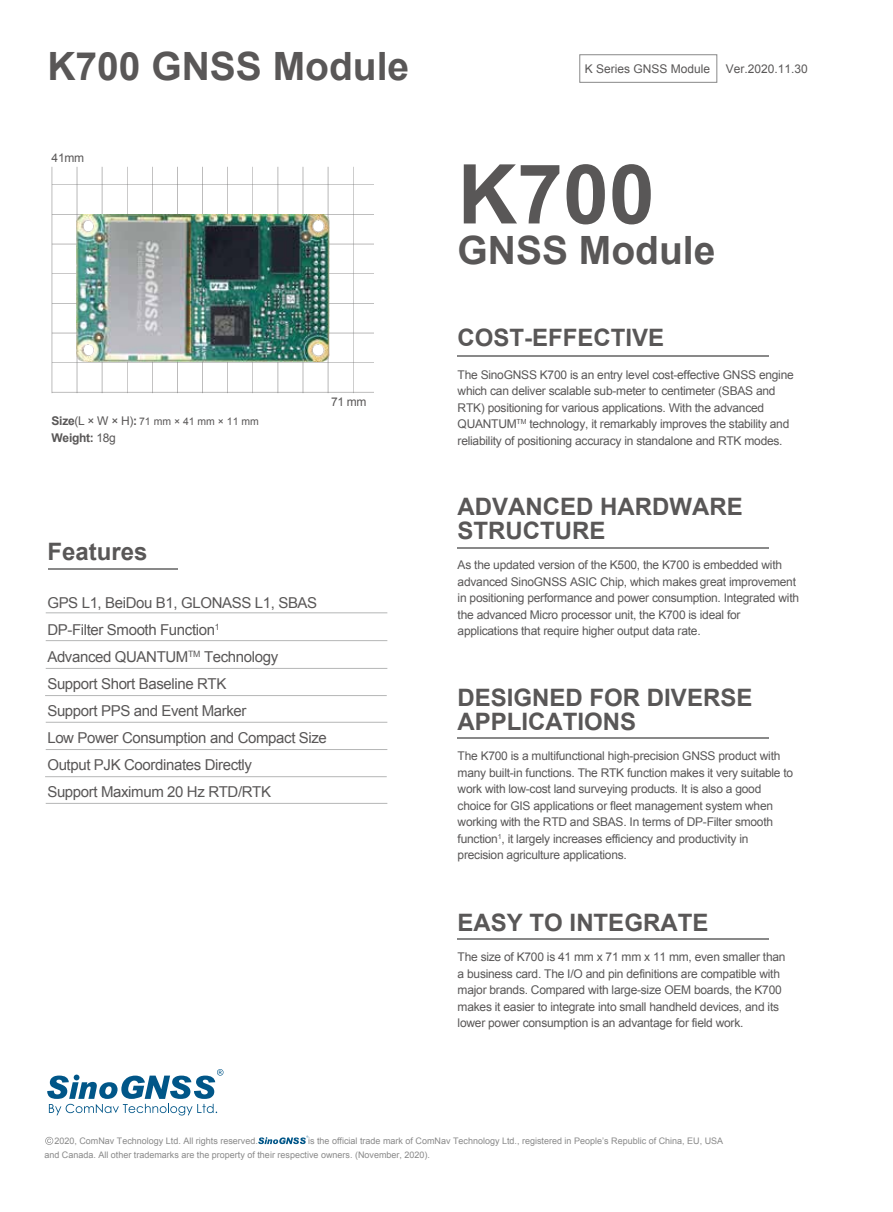
<style>
.page{position:relative;width:893px;height:1212px;background:#fff}
.page>*{position:absolute;margin:0;border:0;box-sizing:border-box;transform-origin:0 0}
.t1{font:700 82.5px "Arial";color:#595757}
.t2{font:700 39px "Arial";color:#595757}
.t3{font:700 24px/24px "Arial";color:#595757}
.t4{font:15px/27px "Arial";letter-spacing:-.025em;color:#595757}
.t5{font:12px/16.5px "Arial";letter-spacing:-.02em;color:#595757}
.t6{font:12px "Arial";color:#595757}
.t7{font:700 12px "Arial";letter-spacing:-.025em;color:#595757}
.t8{font:10.5px "Arial";color:#595757}
.t9{font:9px/13.5px "Arial";color:#898989}
.s1{font-weight:700;font-size:12px}
.s2{font-size:12px}
.s3{font-weight:400}
</style>
<div class="page">
<svg style="left:47px;top:1069px;width:176px;height:46px"></svg>
<svg style="left:258px;top:1135px;width:50px;height:9px"></svg>
<svg style="left:45px;top:1137px;width:8px;height:8px"></svg>
<hr style="left:458px;top:356px;width:311px;height:1px;background:#898989">
<hr style="left:46px;top:612px;width:341px;height:1px;background:#b5b6b6">
<hr style="left:46px;top:640px;width:341px;height:1px;background:#b5b6b6">
<hr style="left:46px;top:668px;width:341px;height:1px;background:#b5b6b6">
<hr style="left:45px;top:695px;width:342px;height:1px;background:#b5b6b6">
<hr style="left:46px;top:722px;width:341px;height:1px;background:#b5b6b6">
<hr style="left:46px;top:749px;width:341px;height:1px;background:#b5b6b6">
<hr style="left:45px;top:776px;width:342px;height:1px;background:#b5b6b6">
<hr style="left:46px;top:803px;width:341px;height:1px;background:#b5b6b6">
<hr style="left:49px;top:568px;width:129px;height:2px;background:#898989">
<hr style="left:458px;top:547px;width:311px;height:2px;background:#898989">
<hr style="left:458px;top:737px;width:311px;height:2px;background:#898989">
<hr style="left:458px;top:938px;width:311px;height:1px;background:#898989">
<div style="left:579px;top:54px;width:138px;height:29px;border:1px solid #898989"></div>
<hr style="left:52px;top:392px;width:322px;height:1px;background:#727171">
<hr style="left:51px;top:167px;width:1px;height:226px;background:#727171">
<hr style="left:77px;top:167px;width:1px;height:226px;background:#727171">
<hr style="left:102px;top:167px;width:1px;height:226px;background:#727171">
<hr style="left:127px;top:167px;width:1px;height:226px;background:#727171">
<hr style="left:152px;top:167px;width:1px;height:226px;background:#727171">
<hr style="left:177px;top:167px;width:1px;height:226px;background:#727171">
<hr style="left:202px;top:167px;width:1px;height:226px;background:#727171">
<hr style="left:227px;top:167px;width:1px;height:226px;background:#727171">
<hr style="left:253px;top:167px;width:1px;height:226px;background:#727171">
<hr style="left:278px;top:167px;width:1px;height:226px;background:#727171">
<hr style="left:303px;top:167px;width:1px;height:226px;background:#727171">
<hr style="left:328px;top:167px;width:1px;height:226px;background:#727171">
<hr style="left:353px;top:167px;width:1px;height:226px;background:#727171">
<hr style="left:52px;top:362px;width:322px;height:1px;background:#727171">
<hr style="left:52px;top:333px;width:322px;height:1px;background:#727171">
<hr style="left:52px;top:303px;width:322px;height:1px;background:#727171">
<hr style="left:52px;top:274px;width:322px;height:1px;background:#727171">
<hr style="left:52px;top:244px;width:322px;height:1px;background:#727171">
<hr style="left:52px;top:214px;width:322px;height:1px;background:#727171">
<hr style="left:52px;top:185px;width:322px;height:1px;background:#727171">
<img style="left:77px;top:215px;width:253px;height:147px">
<h2 class="t2" style="left:47px;top:41px;width:363px">K700 GNSS Module</h2>
<p class="t6" style="left:585px;top:61px;width:127px">K Series GNSS Module</p>
<p class="t6" style="left:726px;top:61px;width:84px">Ver.2020.11.30</p>
<p class="t5" style="left:52px;top:150px;width:34px">41mm</p>
<p class="t8" style="left:52px;top:415px;width:209px"><span class="s1">Size</span><span class="s2">(L × W × H)</span><span class="s1">:</span> 71 mm × 41 mm × 11 mm</p>
<p class="t7" style="left:52px;top:430px;width:66px">Weight: <span class="s3">18g</span></p>
<p class="t5" style="left:331px;top:393px;width:37px">71 mm</p>
<h3 class="t3" style="left:47px;top:540px;width:102px">Features</h3>
<p class="t4" style="left:47px;top:590px;width:281px">GPS L1, BeiDou B1, GLONASS L1, SBAS<br>DP-Filter Smooth Function<sup>1<br></sup>Advanced QUANTUM<sup>TM</sup> Technology<br>Support Short Baseline RTK<br>Support PPS and Event Marker<br>Low Power Consumption and Compact Size<br>Output PJK Coordinates Directly<br>Support Maximum 20 Hz RTD/RTK</p>
<h1 class="t1" style="left:458px;top:139px;width:199px">K700</h1>
<h2 class="t2" style="left:458px;top:225px;width:259px">GNSS Module</h2>
<h3 class="t3" style="left:458px;top:327px;width:208px">COST-EFFECTIVE</h3>
<p class="t5" style="left:458px;top:367px;width:338px">The SinoGNSS K700 is an entry level cost-effective GNSS engine which can deliver scalable sub-meter to centimeter (SBAS and RTK) positioning for various applications. With the advanced QUANTUM<sup>TM</sup> technology, it remarkably improves the stability and reliability of positioning accuracy in standalone and RTK modes.</p>
<h3 class="t3" style="left:458px;top:495px;width:287px">ADVANCED HARDWARE<br>STRUCTURE</h3>
<p class="t5" style="left:458px;top:557px;width:343px">As the updated version of the K500, the K700 is embedded with advanced SinoGNSS ASIC Chip, which makes great improvement in positioning performance and power consumption. Integrated with the advanced Micro processor unit, the K700 is ideal for applications that require higher output data rate.</p>
<h3 class="t3" style="left:458px;top:686px;width:296px">DESIGNED FOR DIVERSE<br>APPLICATIONS</h3>
<p class="t5" style="left:458px;top:748px;width:337px">The K700 is a multifunctional high-precision GNSS product with many built-in functions. The RTK function makes it very suitable to work with low-cost land surveying products. It is also a good choice for GIS applications or fleet management system when working with the RTD and SBAS. In terms of DP-Filter smooth function<sup>1</sup>, it largely increases efficiency and productivity in precision agriculture applications.</p>
<h3 class="t3" style="left:458px;top:911px;width:252px">EASY TO INTEGRATE</h3>
<p class="t5" style="left:458px;top:949px;width:329px">The size of K700 is 41 mm x 71 mm x 11 mm, even smaller than a business card. The I/O and pin definitions are compatible with major brands. Compared with large-size OEM boards, the K700 makes it easier to integrate into small handheld devices, and its lower power consumption is an advantage for field work.</p>
<p class="t9" style="left:44px;top:1134px;width:680px;text-indent:264px">is the official trade mark of ComNav Technology Ltd., registered in People’s Republic of China, EU, USA and Canada. All other trademarks are the property of their respective owners. (November, 2020).</p>
<p class="t9" style="left:54px;top:1134px;width:205px">2020, ComNav Technology Ltd. All rights reserved.</p>
</div>
